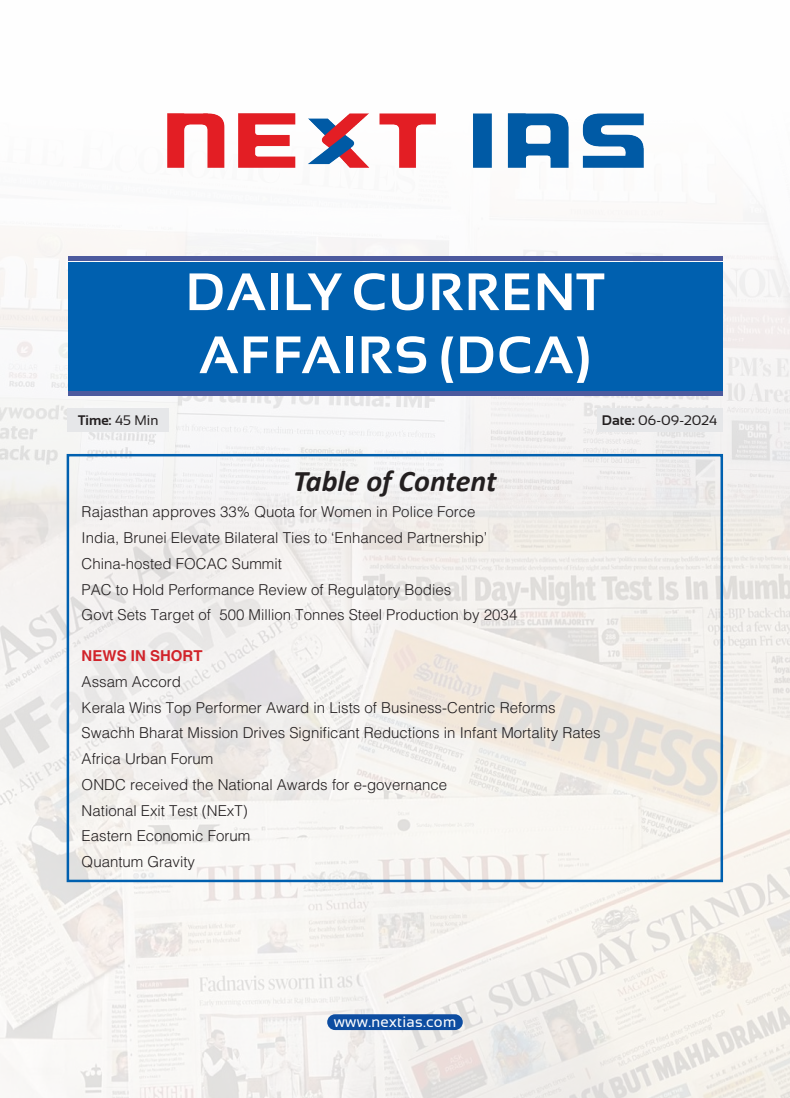
<style>
.page{position:relative;width:790px;height:1098px;background:#fff}
.page>*{position:absolute;margin:0;border:0;box-sizing:border-box;transform-origin:0 0}
.H-2{font:700 52.5px/63px "Sansation";letter-spacing:.02em;color:#fff}
.body{font:italic 700 30px "Calibri";color:#231f20}
.body-2{font:300 15px "Helvetica";color:#231f20}
.H-2-2{font:15px "Sansation";letter-spacing:.02em;color:#fff}
.body-3{font:700 15px "Helvetica";color:#d1232a}
.t1{font:13.75px "Sansation";color:#231f20}
.t2{font:700 13.75px "Sansation";color:#231f20}
.s1{font-weight:400}
.s2{font-weight:700}
</style>
<div class="page">
<img style="left:0;top:113px;width:789px;height:355px">
<img style="left:0;top:468px;width:789px;height:629px">
<img style="left:167px;top:113px;width:476px;height:54px">
<div style="left:68px;top:262px;width:654px;height:128px;background:#0060af"></div>
<hr style="left:68px;top:392px;width:654px;height:4px;background:#4d5a9e">
<div style="left:68px;top:256px;width:654px;height:5px;background:#4d5a9e"></div>
<div style="left:67px;top:454px;width:655px;height:428px;border:2px solid #0060af"></div>
<div style="left:68px;top:408px;width:101px;height:23px;background:#e6e7e9"></div>
<div style="left:327px;top:1014px;width:135px;height:15px;background:#0d4da1;border-radius:8px"></div>
<div style="left:596px;top:408px;width:126px;height:23px;background:#e6e7e9"></div>
<p class="t2" style="left:78px;top:412px;width:82px">Time: <span class="s1">45 Min</span></p>
<p class="H-2" style="left:185px;top:260px;width:420px">DAILY CURRENT<br>AFFAIRS (DCA)</p>
<p class="t1" style="left:601px;top:412px;width:117px"><span class="s2">Date:</span> 06-09-2024</p>
<p class="body" style="left:293px;top:460px;width:205px">Table of Content</p>
<p class="body-2" style="left:82px;top:502px;width:395px">Rajasthan approves 33% Quota for Women in Police Force</p>
<p class="body-2" style="left:82px;top:528px;width:407px">India, Brunei Elevate Bilateral Ties to ‘Enhanced Partnership’</p>
<p class="body-2" style="left:82px;top:554px;width:202px">China-hosted FOCAC Summit</p>
<p class="body-2" style="left:82px;top:579px;width:371px">PAC to Hold Performance Review of Regulatory Bodies</p>
<p class="body-2" style="left:82px;top:605px;width:437px">Govt Sets Target of 500 Million Tonnes Steel Production by 2034</p>
<p class="body-3" style="left:82px;top:646px;width:122px">NEWS IN SHORT</p>
<p class="body-2" style="left:82px;top:672px;width:101px">Assam Accord</p>
<p class="body-2" style="left:82px;top:697px;width:475px">Kerala Wins Top Performer Award in Lists of Business-Centric Reforms</p>
<p class="body-2" style="left:82px;top:723px;width:520px">Swachh Bharat Mission Drives Significant Reductions in Infant Mortality Rates</p>
<p class="body-2" style="left:82px;top:749px;width:133px">Africa Urban Forum</p>
<p class="body-2" style="left:82px;top:775px;width:367px">ONDC received the National Awards for e-governance</p>
<p class="body-2" style="left:82px;top:800px;width:167px">National Exit Test (NExT)</p>
<p class="body-2" style="left:82px;top:826px;width:170px">Eastern Economic Forum</p>
<p class="body-2" style="left:82px;top:852px;width:115px">Quantum Gravity</p>
<p class="H-2-2" style="left:333px;top:1013px;width:124px">www.nextias.com</p>
</div>
